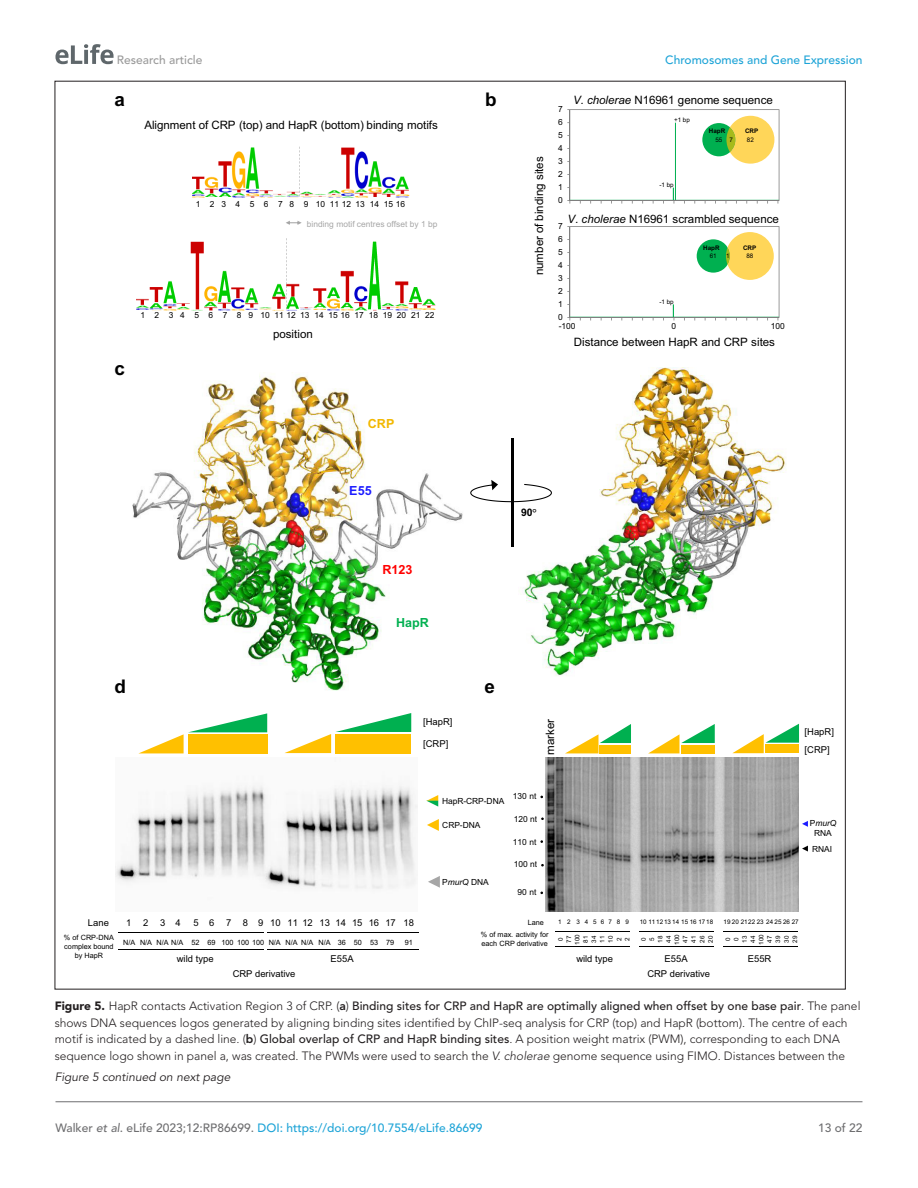
<style>
.page{position:relative;width:918px;height:1188px;background:#fff}
.page>*{position:absolute;margin:0;border:0;box-sizing:border-box;transform-origin:0 0}
.t1{font:700 18.9px "Arial";color:#000}
.t2{font:700 12.6px "Arial";color:#f00}
.t3{font:700 12.6px "Arial";color:#00b050}
.t4{font:700 12.6px "Arial";color:#1c1cff}
.t5{font:700 12.6px "Arial";color:#f2b800}
.t6{font:300 12px/16.5px "Avenir LT Std";color:#231f20}
.t7{font:500 12px "Avenir LT Std";color:#1ea4d7}
.t8{font:italic 12px "Avenir LT Std";color:#231f20}
.t9{font:500 12px "Avenir LT Std";color:#9a9a9a}
.t10{font:500 12px "Avenir LT Std";color:#6e6e70}
.t11{font:11.55px "Arial";color:#000}
.t12{font:700 10.35px "Arial";color:#000}
.t13{font:9.45px "Arial";color:#000}
.t14{font:8.4px/10.1px "Arial";letter-spacing:-.005em;color:#000;text-align:center}
.t15{font:8.4px "Arial";color:#a6a6a6}
.t16{font:7.35px/8.9px "Arial";color:#000}
.t17{font:6.3px/8.4px "Arial";letter-spacing:.005em;color:#000;text-align:center}
.t18{font:700 6.3px "Arial";color:#000}
.t19{font:6.3px "Arial";letter-spacing:.755em;color:#000}
.s1{font-style:italic}
.s2{font-family:"Times New Roman"}
.s3{font-weight:900}
.s4{font-weight:800}
.s5{font-weight:500}
.s6{color:#6e6e70}
.s7{font-style:italic;color:#6e6e70}
</style>
<div class="page">
<svg style="left:55px;top:44px;width:59px;height:20px"></svg>
<hr style="left:56px;top:1101px;width:806px;height:1px;background:#6e6e70">
<svg style="left:566px;top:724px;width:65px;height:29px"></svg>
<svg style="left:802px;top:846px;width:6px;height:6px"></svg>
<svg style="left:802px;top:821px;width:6px;height:6px"></svg>
<svg style="left:649px;top:724px;width:66px;height:29px"></svg>
<svg style="left:428px;top:876px;width:12px;height:12px"></svg>
<svg style="left:426px;top:795px;width:12px;height:12px"></svg>
<svg style="left:427px;top:819px;width:12px;height:12px"></svg>
<svg style="left:139px;top:713px;width:128px;height:40px"></svg>
<hr style="left:119px;top:949px;width:145px;height:1px;background:#000">
<hr style="left:267px;top:949px;width:152px;height:1px;background:#000">
<img style="left:132px;top:375px;width:331px;height:316px">
<img style="left:518px;top:368px;width:269px;height:308px">
<hr style="left:511px;top:438px;width:2px;height:109px;background:#000">
<svg style="left:470px;top:480px;width:82px;height:22px"></svg>
<img style="left:192px;top:146px;width:218px;height:51px">
<svg style="left:139px;top:238px;width:297px;height:73px"></svg>
<svg style="left:299px;top:147px;width:1px;height:49px"></svg>
<div style="left:110px;top:220px;width:33px;height:78px;background:#fff"></div>
<svg style="left:286px;top:221px;width:16px;height:4px"></svg>
<svg style="left:567px;top:109px;width:213px;height:212px"></svg>
<svg style="left:726px;top:247px;width:4px;height:18px"></svg>
<svg style="left:285px;top:713px;width:126px;height:40px"></svg>
<hr style="left:556px;top:946px;width:74px;height:1px;background:#000">
<hr style="left:556px;top:931px;width:74px;height:1px;background:#000">
<img style="left:545px;top:758px;width:254px;height:154px">
<hr style="left:640px;top:946px;width:74px;height:1px;background:#000">
<hr style="left:640px;top:931px;width:74px;height:1px;background:#000">
<hr style="left:724px;top:946px;width:74px;height:1px;background:#000">
<hr style="left:724px;top:931px;width:74px;height:1px;background:#000">
<svg style="left:733px;top:724px;width:66px;height:29px"></svg>
<hr style="left:119px;top:932px;width:145px;height:1px;background:#000">
<hr style="left:267px;top:932px;width:152px;height:1px;background:#000">
<img style="left:116px;top:785px;width:302px;height:104px">
<p class="t9" style="left:117px;top:53px;width:87px">Research article</p>
<p class="t7" style="left:665px;top:53px;width:199px">Chromosomes and Gene Expression</p>
<h1 class="t1" style="left:115px;top:86px;width:12px">a</h1>
<h1 class="t1" style="left:485px;top:86px;width:13px">b</h1>
<p class="t14" style="left:558px;top:104px;width:6px">7</p>
<p class="t11" style="left:573px;top:92px;width:201px"><span class="s1">V. cholerae</span> N16961 genome sequence</p>
<p class="t11" style="left:144px;top:117px;width:295px">Alignment of CRP (top) and HapR (bottom) binding motifs</p>
<p class="t14" style="left:558px;top:117px;width:6px">6</p>
<p class="t14" style="left:558px;top:130px;width:6px">5</p>
<p class="t17" style="left:674px;top:116px;width:17px">+1 bp</p>
<p class="t18" style="left:709px;top:127px;width:18px">HapR</p>
<p class="t18" style="left:745px;top:127px;width:15px">CRP</p>
<p class="t17" style="left:715px;top:136px;width:19px">55 7</p>
<p class="t17" style="left:747px;top:136px;width:9px">82</p>
<p class="t14" style="left:558px;top:143px;width:6px">4</p>
<p class="t14" style="left:196px;top:199px;width:211px">1 2 3 4 5 6 7 8 9 10 11 12 13 14 15 16</p>
<p class="t15" style="left:307px;top:218px;width:132px">binding motif centres offset by 1 bp</p>
<p class="t11" style="left:531px;top:275px;width:120px;rotate:-90deg">number of binding sites</p>
<p class="t14" style="left:558px;top:156px;width:6px">3</p>
<p class="t14" style="left:558px;top:169px;width:6px">2</p>
<p class="t14" style="left:558px;top:182px;width:6px">1</p>
<p class="t14" style="left:558px;top:195px;width:6px">0</p>
<p class="t17" style="left:659px;top:180px;width:16px">-1 bp</p>
<p class="t11" style="left:568px;top:211px;width:213px"><span class="s1">V. cholerae</span> N16961 scrambled sequence</p>
<p class="t14" style="left:558px;top:221px;width:6px">7</p>
<p class="t14" style="left:558px;top:234px;width:6px">6</p>
<p class="t14" style="left:558px;top:247px;width:6px">5</p>
<p class="t14" style="left:558px;top:260px;width:6px">4</p>
<p class="t14" style="left:558px;top:273px;width:6px">3</p>
<p class="t18" style="left:703px;top:243px;width:18px">HapR</p>
<p class="t18" style="left:743px;top:243px;width:15px">CRP</p>
<p class="t17" style="left:710px;top:252px;width:9px">61</p>
<p class="t17" style="left:726px;top:252px;width:5px">1</p>
<p class="t17" style="left:746px;top:252px;width:9px">88</p>
<p class="t14" style="left:558px;top:286px;width:6px">2</p>
<p class="t14" style="left:558px;top:299px;width:6px">1</p>
<p class="t17" style="left:659px;top:297px;width:16px">-1 bp</p>
<p class="t14" style="left:141px;top:310px;width:296px">1 2 3 4 5 6 7 8 9 10 11 12 13 14 15 16 17 18 19 20 21 22</p>
<p class="t14" style="left:558px;top:312px;width:6px">0</p>
<p class="t11" style="left:273px;top:326px;width:41px">position</p>
<p class="t14" style="left:559px;top:321px;width:18px">-100</p>
<p class="t14" style="left:672px;top:321px;width:6px">0</p>
<p class="t14" style="left:771px;top:321px;width:15px">100</p>
<p class="t11" style="left:574px;top:334px;width:203px">Distance between HapR and CRP sites</p>
<h1 class="t1" style="left:115px;top:355px;width:12px">c</h1>
<p class="t5" style="left:368px;top:415px;width:28px">CRP</p>
<p class="t4" style="left:349px;top:482px;width:24px">E55</p>
<p class="t12" style="left:521px;top:505px;width:17px">90<span class="s2">°</span></p>
<p class="t2" style="left:382px;top:560px;width:32px">R123</p>
<h1 class="t1" style="left:115px;top:661px;width:13px">d</h1>
<h1 class="t1" style="left:115px;top:673px;width:13px">d</h1>
<p class="t3" style="left:396px;top:614px;width:34px">HapR</p>
<p class="t13" style="left:423px;top:715px;width:31px">[HapR]</p>
<p class="t13" style="left:423px;top:737px;width:27px">[CRP]</p>
<h1 class="t1" style="left:484px;top:673px;width:12px">e</h1>
<p class="t11" style="left:542px;top:755px;width:38px;rotate:-90deg">marker</p>
<p class="t13" style="left:805px;top:725px;width:31px">[HapR]</p>
<p class="t13" style="left:805px;top:743px;width:27px">[CRP]</p>
<p class="t13" style="left:88px;top:916px;width:23px">Lane</p>
<p class="t13" style="left:126px;top:916px;width:7px">1</p>
<p class="t13" style="left:143px;top:916px;width:39px">234</p>
<p class="t13" style="left:193px;top:916px;width:22px">5 6</p>
<p class="t13" style="left:226px;top:916px;width:155px">7 8 9 10 1112 13141516</p>
<p class="t13" style="left:385px;top:916px;width:30px">17 18</p>
<p class="t14" style="left:442px;top:796px;width:64px">HapR-CRP-DNA</p>
<p class="t14" style="left:442px;top:820px;width:40px">CRP-DNA</p>
<p class="t14" style="left:442px;top:877px;width:48px">P<span class="s1">murQ</span> DNA</p>
<p class="t14" style="left:513px;top:791px;width:25px">130 nt</p>
<p class="t14" style="left:514px;top:814px;width:25px">120 nt</p>
<p class="t14" style="left:513px;top:836px;width:25px">110 nt</p>
<p class="t14" style="left:514px;top:859px;width:25px">100 nt</p>
<p class="t14" style="left:518px;top:887px;width:20px">90 nt</p>
<p class="t16" style="left:528px;top:918px;width:18px">Lane</p>
<p class="t19" style="left:558px;top:917px;width:72px">12 3456789</p>
<p class="t17" style="left:640px;top:917px;width:75px">10 111213 14 15 16 1718</p>
<p class="t17" style="left:724px;top:917px;width:77px">19 20 2122 23 24 25 26 27</p>
<p class="t14" style="left:810px;top:818px;width:28px">P<span class="s1">murQ<br></span>RNA</p>
<p class="t14" style="left:812px;top:844px;width:22px">RNAI</p>
<p class="t16" style="left:481px;top:930px;width:69px">% of max. activity for each CRP derivative</p>
<p class="t17" style="left:724px;top:945px;width:12px;rotate:-90deg">0<br>0<br>13<br>44<br>100</p>
<p class="t17" style="left:639px;top:945px;width:12px;rotate:-90deg">0<br>5<br>18<br>44<br>100<br>47<br>41<br>26<br>20</p>
<p class="t17" style="left:556px;top:945px;width:12px;rotate:-90deg">0<br>77<br>100<br>81<br>34<br>11<br>10<br>2<br>2</p>
<p class="t16" style="left:64px;top:933px;width:51px">% of CRP-DNA</p>
<p class="t17" style="left:765px;top:943px;width:9px;text-align:justify;rotate:-90deg">47<br>39<br>30<br>29</p>
<p class="t16" style="left:64px;top:942px;width:51px;text-align:center">complex bound by HapR</p>
<p class="t16" style="left:123px;top:937px;width:112px">N/A N/A N/A N/A 52 69 100</p>
<p class="t16" style="left:252px;top:937px;width:6px">1</p>
<p class="t16" style="left:237px;top:937px;width:159px">100 00 N/A N/A N/A N/A 36 50 53 79</p>
<p class="t16" style="left:405px;top:937px;width:10px">91</p>
<p class="t13" style="left:748px;top:952px;width:25px">E55R</p>
<p class="t13" style="left:177px;top:952px;width:38px">wild type</p>
<p class="t13" style="left:331px;top:952px;width:25px">E55A</p>
<p class="t13" style="left:576px;top:952px;width:38px">wild type</p>
<p class="t13" style="left:665px;top:952px;width:25px">E55A</p>
<p class="t13" style="left:233px;top:967px;width:64px">CRP derivative</p>
<p class="t13" style="left:647px;top:967px;width:64px">CRP derivative</p>
<p class="t6" style="left:55px;top:998px;width:807px"><span class="s3">Figure 5.</span> HapR contacts Activation Region 3 of CRP. (<span class="s4">a</span>) <span class="s5">Binding sites for CRP and HapR are optimally aligned when offset by one base pair</span>. The panel shows DNA sequences logos generated by aligning binding sites identified by ChIP-seq analysis for CRP (top) and HapR (bottom). The centre of each motif is indicated by a dashed line. (<span class="s4">b</span>) <span class="s5">Global overlap of CRP and HapR binding sites</span>. A position weight matrix (PWM), corresponding to each DNA sequence logo shown in panel a, was created. The PWMs were used to search the <span class="s1">V. cholerae</span> genome sequence using FIMO. Distances between the</p>
<p class="t8" style="left:55px;top:1070px;width:177px">Figure 5 continued on next page</p>
<p class="t7" style="left:56px;top:1121px;width:428px"><span class="s6">Walker</span> <span class="s7">et al</span><span class="s6">. eLife 2023;12:RP86699.</span> DOI: https://doi.org/10.7554/eLife.86699</p>
<p class="t10" style="left:818px;top:1121px;width:46px">13 of 22</p>
</div>
